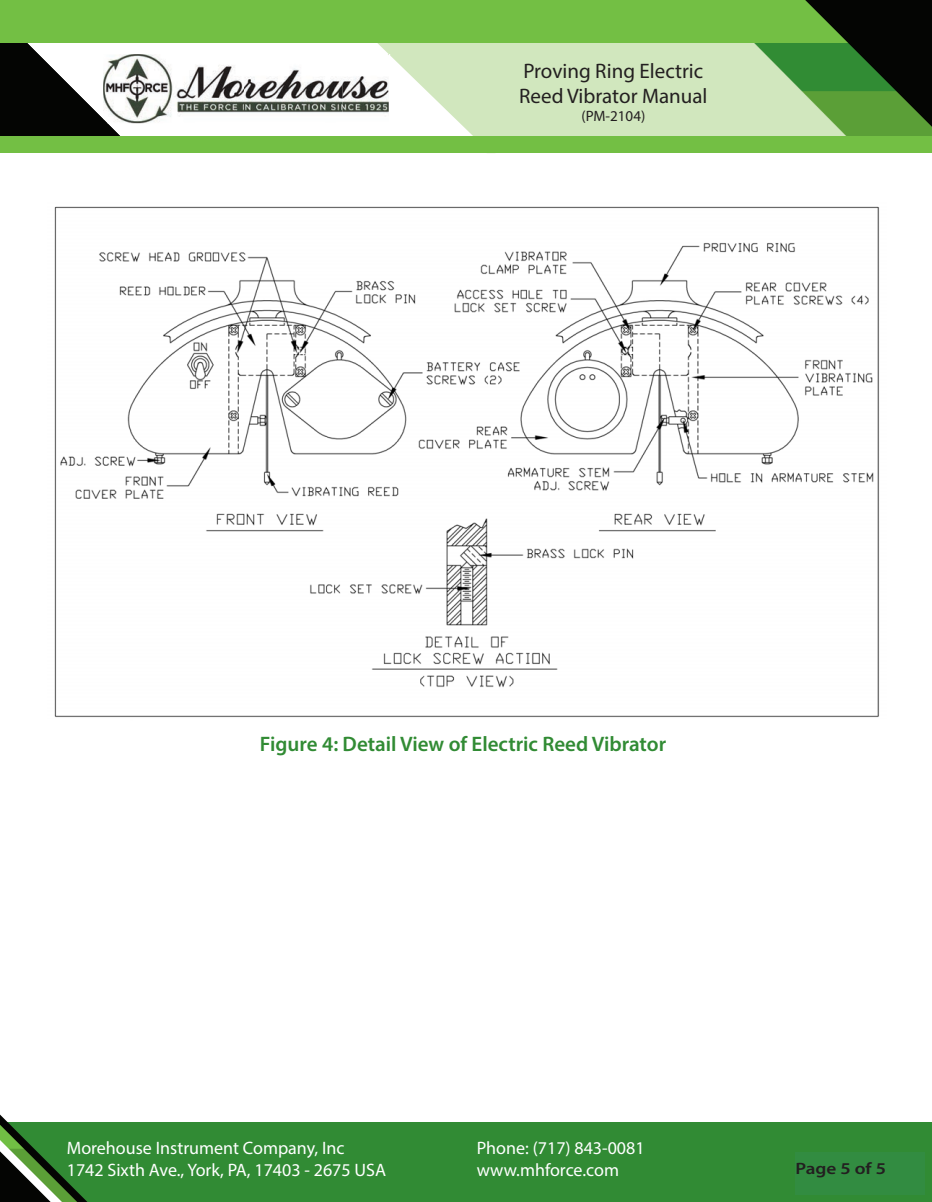
<style>
.page{position:relative;width:932px;height:1202px;background:#fff}
.page>*{position:absolute;margin:0;border:0;box-sizing:border-box;transform-origin:0 0}
.t1{font:600 21px "Myriad Pro";color:#318b34}
.t2{font:21px "Myriad Pro";color:#231f20}
.t3{font:18px "Myriad Pro";color:#fff}
.t4{font:600 16.5px "Myriad Pro";color:#231f20;scale:1.16 1}
.t5{font:15px "Myriad Pro";color:#231f20}
</style>
<div class="page">
<img style="left:244px;top:152px;width:251px;height:2px">
<div style="left:0;top:1122px;width:932px;height:80px;background:#318b34"></div>
<svg style="left:0;top:1114px;width:87px;height:88px"></svg>
<img style="left:136px;top:42px;width:105px;height:1px">
<img style="left:136px;top:136px;width:105px;height:1px">
<img style="left:241px;top:42px;width:241px;height:95px">
<img style="left:482px;top:42px;width:450px;height:95px">
<img style="left:343px;top:42px;width:127px;height:95px">
<div style="left:0;top:0;width:805px;height:42px;background:#73bf44"></div>
<img style="left:136px;top:54px;width:207px;height:70px">
<svg style="left:0;top:16px;width:136px;height:121px"></svg>
<img style="left:343px;top:54px;width:46px;height:70px">
<svg style="left:805px;top:0;width:127px;height:127px;background:#2c5321"></svg>
<div style="left:0;top:137px;width:932px;height:15px;background:#73bf44"></div>
<div style="left:795px;top:1152px;width:130px;height:42px;background:#328c41"></div>
<img style="left:54px;top:206px;width:825px;height:512px">
<p class="t2" style="left:523px;top:58px;width:181px">Proving Ring Electric</p>
<p class="t2" style="left:519px;top:83px;width:190px">Reed Vibrator Manual</p>
<p class="t5" style="left:581px;top:107px;width:65px">(PM-2104)</p>
<p class="t1" style="left:260px;top:730px;width:407px">Figure 4: Detail View of Electric Reed Vibrator</p>
<p class="t3" style="left:67px;top:1137px;width:279px">Morehouse Instrument Company, Inc</p>
<p class="t3" style="left:67px;top:1158px;width:321px">1742 Sixth Ave., York, PA, 17403 - 2675 USA</p>
<p class="t3" style="left:477px;top:1137px;width:169px">Phone: (717) 843-0081</p>
<p class="t3" style="left:477px;top:1158px;width:144px">www.mhforce.com</p>
<p class="t4" style="left:795px;top:1158px;width:79px">Page 5 of 5</p>
</div>
